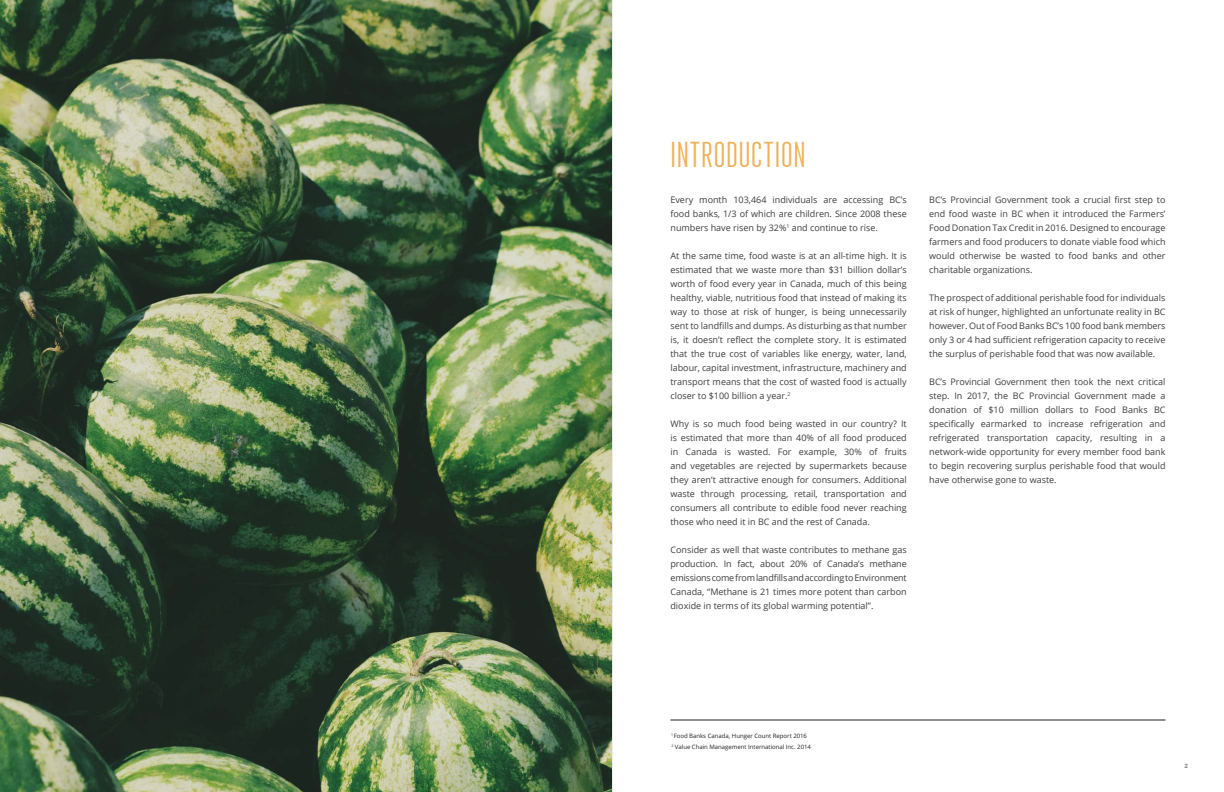
<style>
.page{position:relative;width:1224px;height:792px;background:#fff}
.page>*{position:absolute;margin:0;border:0;box-sizing:border-box;transform-origin:0 0}
.t1{font:36px "Ristretto Pro";letter-spacing:.025em;color:#eeb25c}
.t2{font:9px/14px "Open Sans";color:#3e3e3f;text-align:justify}
.t3{font:6px/11px "Open Sans";color:#231f20}
.t4{font:800 6px "Open Sans";color:#939598}
</style>
<div class="page">
<img style="left:0;top:0;width:613px;height:792px">
<hr style="left:670px;top:720px;width:496px;height:1px;background:#231f20">
<h1 class="t1" style="left:670px;top:135px;width:137px">INTRODUCTION</h1>
<p class="t2" style="left:670px;top:193px;width:238px">Every month 103,464 individuals are accessing BC’s food banks, 1/3 of which are children. Since 2008 these numbers have risen by 32%<sup>1</sup> and continue to rise.</p>
<p class="t2" style="left:670px;top:249px;width:238px">At the same time, food waste is at an all-time high. It is estimated that we waste more than $31 billion dollar’s worth of food every year in Canada, much of this being healthy, viable, nutritious food that instead of making its way to those at risk of hunger, is being unnecessarily sent to landfills and dumps. As disturbing as that number is, it doesn’t reflect the complete story. It is estimated that the true cost of variables like energy, water, land, labour, capital investment, infrastructure, machinery and transport means that the cost of wasted food is actually closer to $100 billion a year.<sup>2</sup></p>
<p class="t2" style="left:670px;top:417px;width:238px">Why is so much food being wasted in our country? It is estimated that more than 40% of all food produced in Canada is wasted. For example, 30% of fruits and vegetables are rejected by supermarkets because they aren’t attractive enough for consumers. Additional waste through processing, retail, transportation and consumers all contribute to edible food never reaching those who need it in BC and the rest of Canada.</p>
<p class="t2" style="left:670px;top:543px;width:238px">Consider as well that waste contributes to methane gas production. In fact, about 20% of Canada’s methane emissions come from landfills and according to Environment Canada, “Methane is 21 times more potent than carbon dioxide in terms of its global warming potential”.</p>
<p class="t2" style="left:929px;top:193px;width:238px">BC’s Provincial Government took a crucial first step to end food waste in BC when it introduced the Farmers’ Food Donation Tax Credit in 2016. Designed to encourage farmers and food producers to donate viable food which would otherwise be wasted to food banks and other charitable organizations.</p>
<p class="t2" style="left:929px;top:291px;width:238px">The prospect of additional perishable food for individuals at risk of hunger, highlighted an unfortunate reality in BC however. Out of Food Banks BC’s 100 food bank members only 3 or 4 had sufficient refrigeration capacity to receive the surplus of perishable food that was now available.</p>
<p class="t2" style="left:929px;top:375px;width:238px">BC’s Provincial Government then took the next critical step. In 2017, the BC Provincial Government made a donation of $10 million dollars to Food Banks BC specifically earmarked to increase refrigeration and refrigerated transportation capacity, resulting in a network-wide opportunity for every member food bank to begin recovering surplus perishable food that would have otherwise gone to waste.</p>
<p class="t3" style="left:671px;top:730px;width:141px"><sup>1</sup> Food Banks Canada, Hunger Count Report 2016<br><sup>2</sup> Value Chain Management International Inc. 2014</p>
<p class="t4" style="left:1184px;top:761px;width:5px">2</p>
</div>
